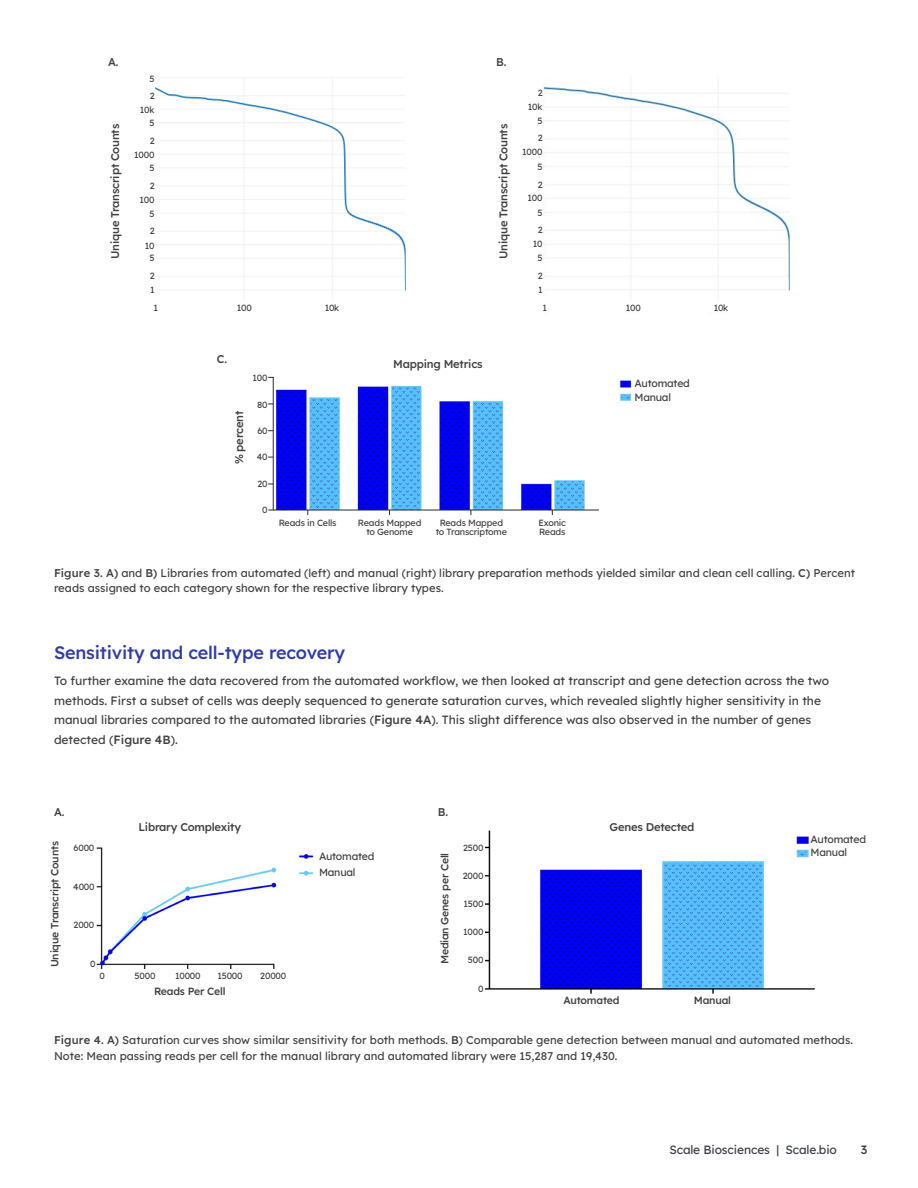
<style>
.page{position:relative;width:918px;height:1188px;background:#fff}
.page>*{position:absolute;margin:0;border:0;box-sizing:border-box;transform-origin:0 0}
.t1{font:18px "Lexend";letter-spacing:-.01em;color:#2f3dac}
.t2{font:300 12px/19.5px "Lexend";color:#414042}
.t3{font:300 12px "Lexend";letter-spacing:-.01em;color:#3a3f48}
.t4{font:12px "Lexend";color:#3a3f48}
.t5{font:300 11.25px/15.8px "Lexend";color:#414042}
.t6{font:11.25px "Lexend";letter-spacing:-.02em;color:#414042}
.t7{font:10.5px "Lexend";letter-spacing:-.02em;color:#414042}
.t8{font:300 10.5px "Lexend";letter-spacing:-.02em;color:#414042}
.t9{font:300 9px/9px "Lexend";letter-spacing:-.02em;color:#414042;text-align:center}
.s1{font-weight:400}
.s2{font-weight:200}
</style>
<div class="page">
<img style="left:543px;top:86px;width:248px;height:205px">
<img style="left:155px;top:77px;width:251px;height:214px">
<img style="left:276px;top:380px;width:356px;height:130px">
<hr style="left:268px;top:510px;width:331px;height:1px;background:#242a34">
<hr style="left:273px;top:377px;width:1px;height:133px;background:#242a34">
<img style="left:485px;top:830px;width:330px;height:164px">
<img style="left:787px;top:830px;width:24px;height:38px">
<img style="left:96px;top:847px;width:218px;height:121px">
<div style="left:811px;top:830px;width:84px;height:15px;background:#fff"></div>
<div style="left:811px;top:844px;width:51px;height:14px;background:#fff"></div>
<p class="t6" style="left:108px;top:54px;width:12px">A.</p>
<p class="t6" style="left:107px;top:259px;width:137px;rotate:-90deg">Unique Transcript Counts</p>
<p class="t9" style="left:150px;top:74px;width:7px">5</p>
<p class="t9" style="left:150px;top:91px;width:6px">2</p>
<p class="t9" style="left:140px;top:105px;width:16px">10k</p>
<p class="t9" style="left:134px;top:150px;width:22px">1000</p>
<p class="t9" style="left:140px;top:194px;width:17px">100</p>
<p class="t9" style="left:145px;top:240px;width:11px">10</p>
<p class="t9" style="left:150px;top:280px;width:9px;line-height:17.7px">1<br>1</p>
<p class="t9" style="left:150px;top:117px;width:7px">5</p>
<p class="t9" style="left:150px;top:136px;width:6px">2</p>
<p class="t9" style="left:150px;top:163px;width:7px">5</p>
<p class="t9" style="left:150px;top:181px;width:6px">2</p>
<p class="t9" style="left:150px;top:209px;width:7px">5</p>
<p class="t9" style="left:150px;top:226px;width:6px">2</p>
<p class="t9" style="left:150px;top:253px;width:7px">5</p>
<p class="t9" style="left:150px;top:270px;width:6px">2</p>
<p class="t9" style="left:237px;top:302px;width:17px">100</p>
<p class="t9" style="left:325px;top:302px;width:16px">10k</p>
<p class="t6" style="left:496px;top:54px;width:12px">B.</p>
<p class="t6" style="left:495px;top:259px;width:137px;rotate:-90deg">Unique Transcript Counts</p>
<p class="t9" style="left:538px;top:88px;width:6px">2</p>
<p class="t9" style="left:528px;top:102px;width:16px">10k</p>
<p class="t9" style="left:522px;top:147px;width:22px">1000</p>
<p class="t9" style="left:528px;top:193px;width:17px">100</p>
<p class="t9" style="left:533px;top:239px;width:11px">10</p>
<p class="t9" style="left:538px;top:280px;width:10px;line-height:17.7px">1<br>1</p>
<p class="t9" style="left:538px;top:116px;width:7px">5</p>
<p class="t9" style="left:538px;top:133px;width:6px">2</p>
<p class="t9" style="left:538px;top:161px;width:7px">5</p>
<p class="t9" style="left:538px;top:179px;width:6px">2</p>
<p class="t9" style="left:538px;top:207px;width:7px">5</p>
<p class="t9" style="left:538px;top:225px;width:6px">2</p>
<p class="t9" style="left:538px;top:253px;width:7px">5</p>
<p class="t9" style="left:538px;top:270px;width:6px">2</p>
<p class="t6" style="left:217px;top:351px;width:12px">C.</p>
<p class="t6" style="left:393px;top:356px;width:91px">Mapping Metrics</p>
<p class="t9" style="left:253px;top:373px;width:17px">100</p>
<p class="t9" style="left:257px;top:399px;width:12px">80</p>
<p class="t9" style="left:257px;top:426px;width:12px">60</p>
<p class="t9" style="left:257px;top:452px;width:12px">40</p>
<p class="t9" style="left:257px;top:479px;width:12px">20</p>
<p class="t9" style="left:262px;top:505px;width:7px">0</p>
<p class="t6" style="left:231px;top:464px;width:55px;rotate:-90deg">% percent</p>
<p class="t9" style="left:279px;top:517px;width:59px">Reads in Cells</p>
<p class="t9" style="left:358px;top:517px;width:65px">Reads Mapped to Genome</p>
<p class="t9" style="left:436px;top:517px;width:73px">Reads Mapped to Transcriptome</p>
<p class="t9" style="left:538px;top:517px;width:29px;text-align:left">Exonic<br>Reads</p>
<p class="t9" style="left:626px;top:302px;width:17px">100</p>
<p class="t9" style="left:714px;top:302px;width:16px">10k</p>
<p class="t8" style="left:634px;top:376px;width:57px">Automated</p>
<p class="t8" style="left:634px;top:389px;width:38px">Manual</p>
<p class="t5" style="left:54px;top:564px;width:803px"><span class="s1">Figure 3. A)</span> and <span class="s1">B)</span> Libraries from automated (left) and manual (right) library preparation methods yielded similar and clean cell calling. <span class="s1">C)</span> Percent reads assigned to each category shown for the respective library types.</p>
<h1 class="t1" style="left:54px;top:640px;width:293px">Sensitivity and cell-type recovery</h1>
<p class="t2" style="left:54px;top:671px;width:777px">To further examine the data recovered from the automated workflow, we then looked at transcript and gene detection across the two methods. First a subset of cells was deeply sequenced to generate saturation curves, which revealed slightly higher sensitivity in the manual libraries compared to the automated libraries (<span class="s1">Figure 4A</span>). This slight difference was also observed in the number of genes detected (<span class="s1">Figure 4B</span>).</p>
<p class="t6" style="left:54px;top:803px;width:12px">A.</p>
<p class="t6" style="left:438px;top:803px;width:12px">B.</p>
<p class="t7" style="left:47px;top:967px;width:128px;rotate:-90deg">Unique Transcript Counts</p>
<p class="t6" style="left:138px;top:819px;width:104px">Library Complexity</p>
<p class="t6" style="left:610px;top:819px;width:86px">Genes Detected</p>
<p class="t9" style="left:74px;top:843px;width:22px">6000</p>
<p class="t9" style="left:463px;top:842px;width:22px">2500</p>
<p class="t9" style="left:463px;top:870px;width:22px">2000</p>
<p class="t9" style="left:464px;top:898px;width:21px">1500</p>
<p class="t9" style="left:463px;top:926px;width:22px">1000</p>
<p class="t9" style="left:468px;top:955px;width:17px">500</p>
<p class="t9" style="left:478px;top:984px;width:7px">0</p>
<p class="t8" style="left:319px;top:849px;width:57px">Automated</p>
<p class="t7" style="left:437px;top:964px;width:113px;rotate:-90deg">Median Genes per Cell</p>
<p class="t8" style="left:319px;top:865px;width:38px">Manual</p>
<p class="t9" style="left:73px;top:881px;width:23px">4000</p>
<p class="t9" style="left:74px;top:920px;width:22px">2000</p>
<p class="t9" style="left:90px;top:958px;width:7px">0</p>
<p class="t9" style="left:100px;top:971px;width:7px">0</p>
<p class="t9" style="left:135px;top:971px;width:22px">5000</p>
<p class="t7" style="left:154px;top:984px;width:73px">Reads Per Cell</p>
<p class="t9" style="left:175px;top:971px;width:27px">10000</p>
<p class="t9" style="left:217px;top:971px;width:27px">15000</p>
<p class="t9" style="left:260px;top:971px;width:28px">20000</p>
<p class="t7" style="left:563px;top:993px;width:58px">Automated</p>
<p class="t7" style="left:694px;top:993px;width:39px">Manual</p>
<p class="t8" style="left:811px;top:831px;width:57px">Automated</p>
<p class="t8" style="left:811px;top:845px;width:38px">Manual</p>
<p class="t5" style="left:54px;top:1032px;width:801px"><span class="s1">Figure 4. A)</span> Saturation curves show similar sensitivity for both methods. <span class="s1">B</span>) Comparable gene detection between manual and automated methods.<br>Note: Mean passing reads per cell for the manual library and automated library were 15,287 and 19,430.</p>
<p class="t3" style="left:669px;top:1141px;width:169px">Scale Biosciences <span class="s2">|</span> Scale.bio</p>
<p class="t4" style="left:861px;top:1141px;width:8px">3</p>
</div>
